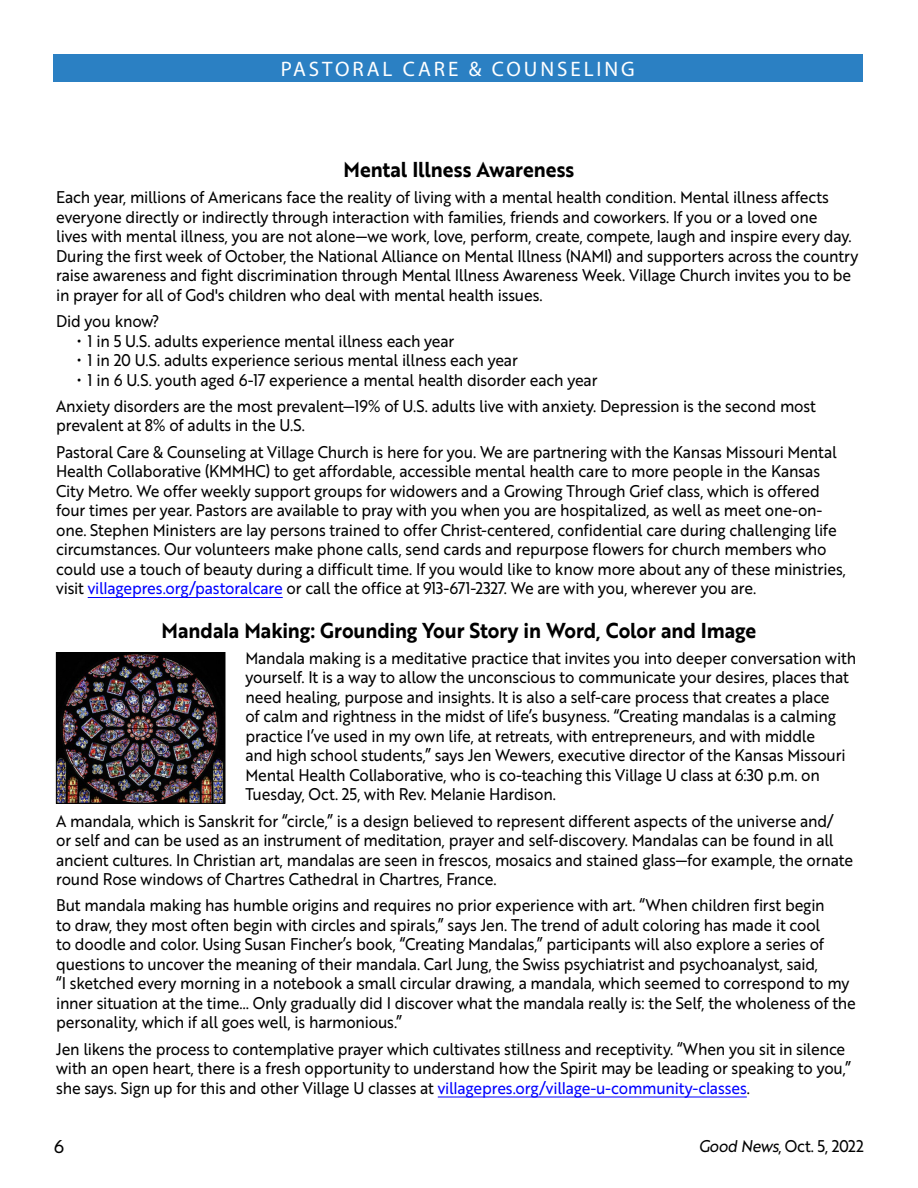
<style>
.page{position:relative;width:918px;height:1188px;background:#fff}
.page>*{position:absolute;margin:0;border:0;box-sizing:border-box;transform-origin:0 0}
.t1{font:21px "Brother 1816 Bold";letter-spacing:-.005em;color:#000;scale:.93 1}
.t2{font:21px "Myriad Pro";letter-spacing:.14em;color:#fff}
.t3{font:18px "Brother 1816 Regular";color:#000}
.t4{font:16.5px/19.5px "Brother 1816 Regular";letter-spacing:-.01em;color:#000;scale:.93 1}
.s1{color:#00f}
.s2{font-family:"Brother 1816 Regular Italic"}
</style>
<div class="page">
<div style="left:53px;top:54px;width:810px;height:28px;background:#2b80c3"></div>
<hr style="left:88px;top:597px;width:195px;height:1px;background:#00f">
<hr style="left:438px;top:1097px;width:309px;height:1px;background:#00f">
<img style="left:58px;top:654px;width:165px;height:148px">
<div style="left:56px;top:652px;width:169px;height:152px;border:1px solid #000"></div>
<p class="t2" style="left:281px;top:56px;width:356px">PASTORAL CARE &amp; COUNSELING</p>
<p class="t1" style="left:344px;top:154px;width:250px">Mental Illness Awareness</p>
<p class="t4" style="left:56px;top:187px;width:864px">Each year, millions of Americans face the reality of living with a mental health condition. Mental illness affects everyone directly or indirectly through interaction with families, friends and coworkers. If you or a loved one<br>lives with mental illness, you are not alone—we work, love, perform, create, compete, laugh and inspire every day.<br>During the first week of October, the National Alliance on Mental Illness (NAMI) and supporters across the country raise awareness and fight discrimination through Mental Illness Awareness Week. Village Church invites you to be in prayer for all of God's children who deal with mental health issues.</p>
<p class="t4" style="left:56px;top:311px;width:113px">Did you know?</p>
<p class="t4" style="left:77px;top:330px;width:407px">• 1 in 5 U.S. adults experience mental illness each year</p>
<p class="t4" style="left:77px;top:350px;width:475px">• 1 in 20 U.S. adults experience serious mental illness each year</p>
<p class="t4" style="left:56px;top:366px;width:819px;line-height:26.2px;text-indent:21px">• 1 in 6 U.S. youth aged 6-17 experience a mental health disorder each year<br>Anxiety disorders are the most prevalent—19% of U.S. adults live with anxiety. Depression is the second most</p>
<p class="t4" style="left:56px;top:412px;width:841px;line-height:26.2px">prevalent at 8% of adults in the U.S.<br>Pastoral Care &amp; Counseling at Village Church is here for you. We are partnering with the Kansas Missouri Mental</p>
<p class="t4" style="left:56px;top:461px;width:851px">Health Collaborative (KMMHC) to get affordable, accessible mental health care to more people in the Kansas City Metro. We offer weekly support groups for widowers and a Growing Through Grief class, which is offered four times per year. Pastors are available to pray with you when you are hospitalized, as well as meet one-on&shy;one. Stephen Ministers are lay persons trained to offer Christ-centered, confidential care during challenging life circumstances. Our volunteers make phone calls, send cards and repurpose flowers for church members who could use a touch of beauty during a difficult time. If you would like to know more about any of these ministries, visit <span class="s1">villagepres.org/pastoralcare</span> or call the office at 913-671-2327. We are with you, wherever you are.</p>
<p class="t1" style="left:162px;top:614px;width:641px">Mandala Making: Grounding Your Story in Word, Color and Image</p>
<p class="t4" style="left:245px;top:648px;width:658px">Mandala making is a meditative practice that invites you into deeper conversation with yourself. It is a way to allow the unconscious to communicate your desires, places that need healing, purpose and insights. It is also a self-care process that creates a place<br>of calm and rightness in the midst of life’s busyness. “Creating mandalas is a calming practice I’ve used in my own life, at retreats, with entrepreneurs, and with middle<br>and high school students,” says Jen Wewers, executive director of the Kansas Missouri Mental Health Collaborative, who is co-teaching this Village U class at 6:30 p.m. on Tuesday, Oct. 25, with Rev. Melanie Hardison.</p>
<p class="t4" style="left:56px;top:810px;width:859px">A mandala, which is Sanskrit for “circle,” is a design believed to represent different aspects of the universe and/<br>or self and can be used as an instrument of meditation, prayer and self-discovery. Mandalas can be found in all ancient cultures. In Christian art, mandalas are seen in frescos, mosaics and stained glass—for example, the ornate round Rose windows of Chartres Cathedral in Chartres, France.</p>
<p class="t4" style="left:56px;top:895px;width:861px">But mandala making has humble origins and requires no prior experience with art. “When children first begin<br>to draw, they most often begin with circles and spirals,” says Jen. The trend of adult coloring has made it cool<br>to doodle and color. Using Susan Fincher’s book, “Creating Mandalas,” participants will also explore a series of questions to uncover the meaning of their mandala. Carl Jung, the Swiss psychiatrist and psychoanalyst, said,<br>“I sketched every morning in a notebook a small circular drawing, a mandala, which seemed to correspond to my inner situation at the time… Only gradually did I discover what the mandala really is: the Self, the wholeness of the personality, which if all goes well, is harmonious.”</p>
<p class="t4" style="left:56px;top:1038px;width:856px">Jen likens the process to contemplative prayer which cultivates stillness and receptivity. “When you sit in silence with an open heart, there is a fresh opportunity to understand how the Spirit may be leading or speaking to you,” she says. Sign up for this and other Village U classes at <span class="s1">villagepres.org/village-u-community-classes</span>.</p>
<p class="t3" style="left:54px;top:1133px;width:12px">6</p>
<p class="t4" style="left:699px;top:1135px;width:179px"><span class="s2">Good News</span>, Oct. 5, 2022</p>
</div>
